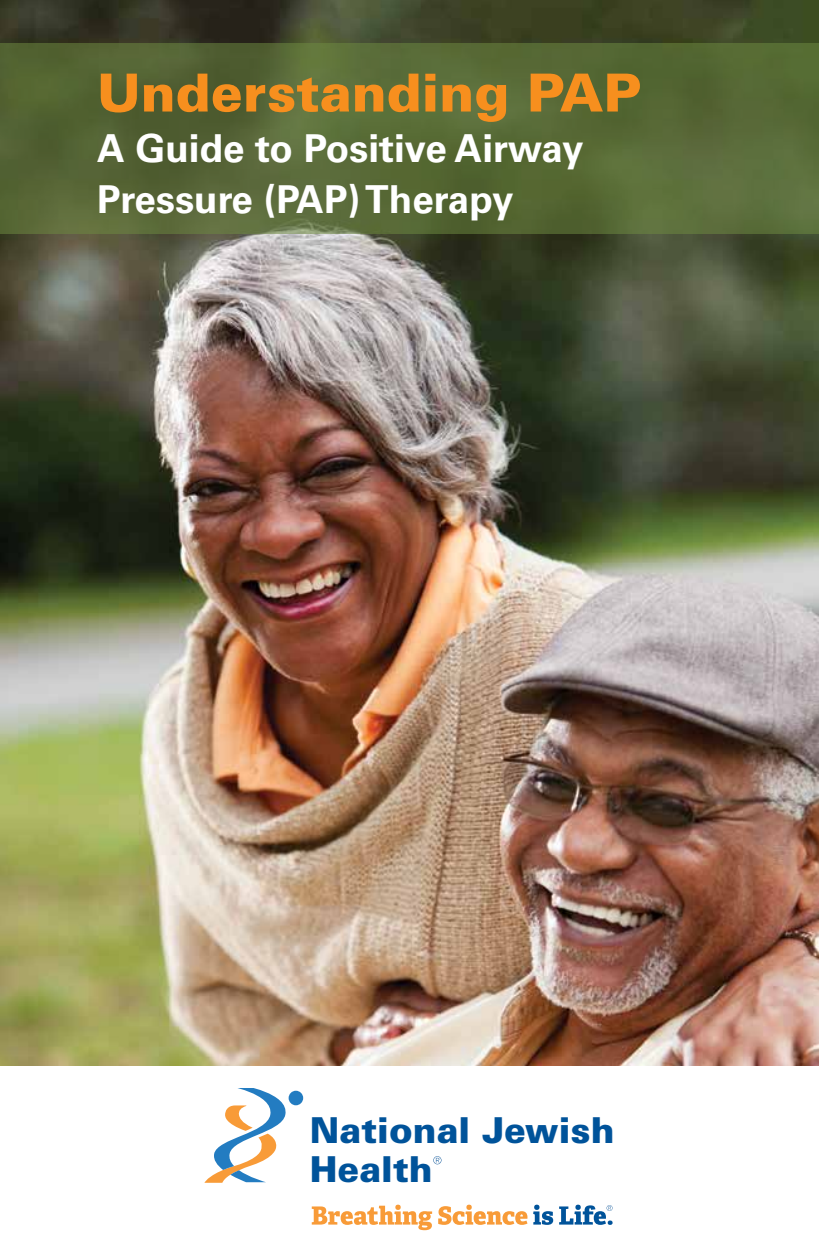
<style>
.page{position:relative;width:819px;height:1260px;background:#fff}
.page>*{position:absolute;margin:0;border:0;box-sizing:border-box;transform-origin:0 0}
.t1{font:900 52.5px "Univers";color:#f78f1e}
.t2{font:700 38.5px/50.8px "Univers";color:#fff}
.t3{font:900 35.7px "Univers";color:#00539a}
</style>
<div class="page">
<img style="left:0;top:0;width:819px;height:1066px">
<svg style="left:0;top:43px;width:819px;height:191px;fill:#576836"></svg>
<div style="left:289px;top:1091px;width:14px;height:14px;background:#237cc1;border-radius:50%"></div>
<svg style="left:204px;top:1089px;width:86px;height:94px"></svg>
<svg style="left:312px;top:1205px;width:120px;height:25px"></svg>
<svg style="left:438px;top:1205px;width:89px;height:20px"></svg>
<svg style="left:533px;top:1205px;width:20px;height:20px"></svg>
<svg style="left:433px;top:1156px;width:8px;height:8px"></svg>
<svg style="left:559px;top:1205px;width:54px;height:20px"></svg>
<h1 class="t1" style="left:97px;top:60px;width:546px">Understanding PAP</h1>
<p class="t2" style="left:97px;top:124px;width:488px">A Guide to Positive Airway<br>Pressure (PAP) Therapy</p>
<p class="t3" style="left:310px;top:1108px;width:306px">National Jewish</p>
<p class="t3" style="left:310px;top:1146px;width:124px">Health</p>
</div>
